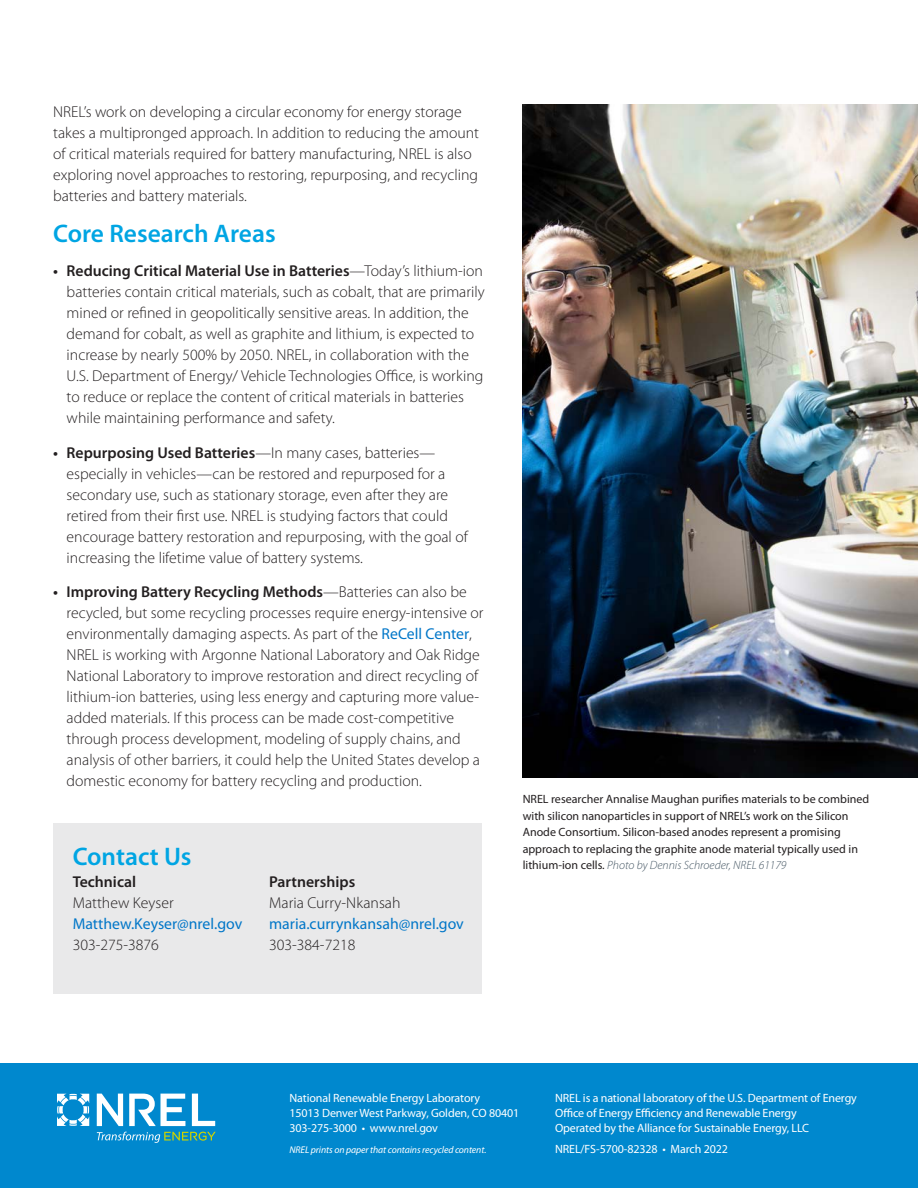
<style>
.page{position:relative;width:918px;height:1188px;background:#fff}
.page>*{position:absolute;margin:0;border:0;box-sizing:border-box;transform-origin:0 0}
.t1{font:600 25.5px "Myriad Pro";color:#00a5e3}
.body{font:300 15.75px/21px "Myriad Pro";color:#231f20}
.Boilerplate{font:12px/15px "Myriad Pro";letter-spacing:-.01em;color:#fff}
.body-2{font:12px/16.5px "Myriad Pro";color:#231f20}
.body-3{font:italic 300 12px "Myriad Pro";color:#475865}
.Recycled_Content{font:italic 9.75px "Myriad Pro";letter-spacing:-.01em;color:#fff}
.s1{font-weight:600}
.s2{font-weight:400;color:#0076c8}
.s3{font-weight:400;font-style:normal;color:#231f20}
</style>
<div class="page">
<div style="left:0;top:1063px;width:918px;height:125px;background:#0088ce"></div>
<svg style="left:57px;top:1094px;width:32px;height:32px"></svg>
<svg style="left:97px;top:1094px;width:26px;height:32px"></svg>
<svg style="left:129px;top:1094px;width:56px;height:32px"></svg>
<svg style="left:192px;top:1094px;width:23px;height:32px"></svg>
<svg style="left:97px;top:1132px;width:119px;height:11px"></svg>
<img style="left:523px;top:105px;width:395px;height:673px">
<div style="left:53px;top:824px;width:429px;height:170px;background:#e9e9ea"></div>
<p class="body" style="left:53px;top:101px;width:427px">NREL’s work on developing a circular economy for energy storage takes a multipronged approach. In addition to reducing the amount of critical materials required for battery manufacturing, NREL is also exploring novel approaches to restoring, repurposing, and recycling batteries and battery materials.</p>
<h2 class="t1" style="left:53px;top:219px;width:224px">Core Research Areas</h2>
<p class="body" style="left:67px;top:261px;width:420px;text-indent:-14px"><span class="s1">• Reducing Critical Material Use in Batteries</span>—Today’s lithium-ion batteries contain critical materials, such as cobalt, that are primarily mined or refined in geopolitically sensitive areas. In addition, the demand for cobalt, as well as graphite and lithium, is expected to increase by nearly 500% by 2050. NREL, in collaboration with the U.S. Department of Energy/ Vehicle Technologies Office, is working to reduce or replace the content of critical materials in batteries while maintaining performance and safety.</p>
<p class="body" style="left:67px;top:442px;width:403px;text-indent:-14px"><span class="s1">• Repurposing Used Batteries</span>—In many cases, batteries— especially in vehicles—can be restored and repurposed for a secondary use, such as stationary storage, even after they are retired from their first use. NREL is studying factors that could encourage battery restoration and repurposing, with the goal of increasing the lifetime value of battery systems.</p>
<p class="body" style="left:67px;top:582px;width:418px;text-indent:-14px"><span class="s1">• Improving Battery Recycling Methods</span>—Batteries can also be recycled, but some recycling processes require energy-intensive or environmentally damaging aspects. As part of the <span class="s2">ReCell Center</span>, NREL is working with Argonne National Laboratory and Oak Ridge National Laboratory to improve restoration and direct recycling of lithium-ion batteries, using less energy and capturing more value&shy;added materials. If this process can be made cost-competitive through process development, modeling of supply chains, and analysis of other barriers, it could help the United States develop a domestic economy for battery recycling and production.</p>
<h2 class="t1" style="left:73px;top:842px;width:120px">Contact Us</h2>
<p class="body" style="left:73px;top:872px;width:171px"><span class="s1">Technical<br></span>Matthew Keyser<br><span class="s2">Matthew.Keyser@nrel.gov<br></span>303-275-3876</p>
<p class="body" style="left:269px;top:872px;width:196px"><span class="s1">Partnerships<br></span>Maria Curry-Nkansah <span class="s2">maria.currynkansah@nrel.gov<br></span>303-384-7218</p>
<p class="body-2" style="left:523px;top:791px;width:348px">NREL researcher Annalise Maughan purifies materials to be combined with silicon nanoparticles in support of NREL’s work on the Silicon Anode Consortium. Silicon-based anodes represent a promising approach to replacing the graphite anode material typically used in</p>
<p class="body-3" style="left:523px;top:859px;width:265px"><span class="s3">lithium-ion cells.</span> Photo by Dennis Schroeder, NREL 61179</p>
<p class="Boilerplate" style="left:290px;top:1090px;width:231px">National Renewable Energy Laboratory<br>15013 Denver West Parkway, Golden, CO 80401<br>303-275-3000 • www.nrel.gov</p>
<p class="Recycled_Content" style="left:290px;top:1144px;width:198px">NREL prints on paper that contains recycled content.</p>
<p class="Boilerplate" style="left:555px;top:1090px;width:303px">NREL is a national laboratory of the U.S. Department of Energy<br>Office of Energy Efficiency and Renewable Energy<br>Operated by the Alliance for Sustainable Energy, LLC</p>
<p class="Boilerplate" style="left:555px;top:1141px;width:174px">NREL/FS-5700-82328 • March 2022</p>
</div>
